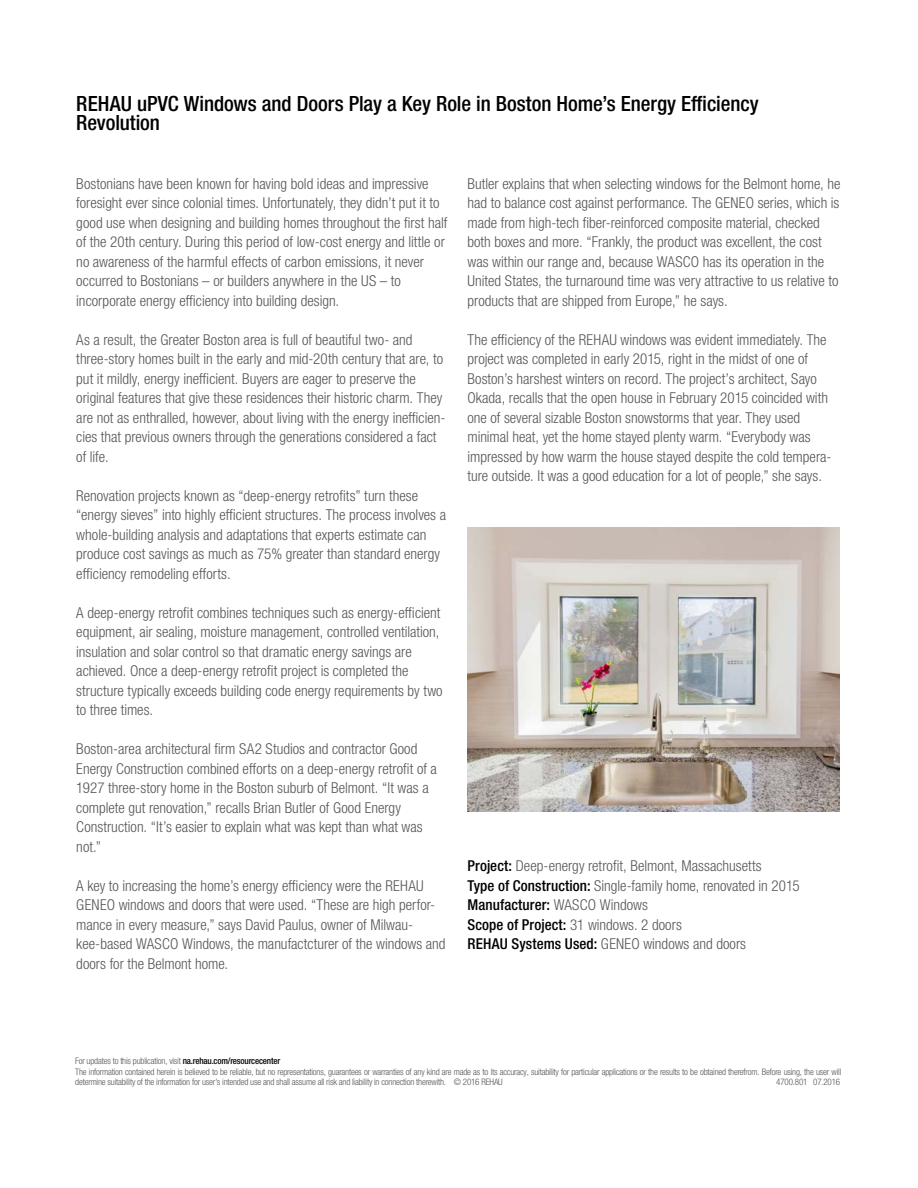
<style>
.page{position:relative;width:918px;height:1188px;background:#fff}
.page>*{position:absolute;margin:0;border:0;box-sizing:border-box;transform-origin:0 0}
.t1{font:500 condensed 21px/19.5px "Helvetica Neue LTW1 G";letter-spacing:-.005em;color:#000}
.t2{font:300 condensed 15px/19.5px "Helvetica Neue LTW1 G";color:#565656}
.t3{font:300 condensed 9px/10.8px "Helvetica Neue LTW1 G";letter-spacing:-.02em;color:#565656}
.s1{font-weight:500;color:#000}
</style>
<div class="page">
<img style="left:468px;top:528px;width:371px;height:284px">
<h1 class="t1" style="left:76px;top:93px;width:684px">REHAU uPVC Windows and Doors Play a Key Role in Boston Home’s Energy Efficiency<br>Revolution</h1>
<p class="t2" style="left:76px;top:174px;width:373px">Bostonians have been known for having bold ideas and impressive foresight ever since colonial times. Unfortunately, they didn’t put it to good use when designing and building homes throughout the first half of the 20th century. During this period of low-cost energy and little or no awareness of the harmful effects of carbon emissions, it never occurred to Bostonians – or builders anywhere in the US – to incorporate energy efficiency into building design.</p>
<p class="t2" style="left:76px;top:330px;width:371px">As a result, the Greater Boston area is full of beautiful two- and three-story homes built in the early and mid-20th century that are, to put it mildly, energy inefficient. Buyers are eager to preserve the original features that give these residences their historic charm. They are not as enthralled, however, about living with the energy inefficien&shy;cies that previous owners through the generations considered a fact of life.</p>
<p class="t2" style="left:76px;top:486px;width:371px">Renovation projects known as “deep-energy retrofits” turn these “energy sieves” into highly efficient structures. The process involves a whole-building analysis and adaptations that experts estimate can produce cost savings as much as 75% greater than standard energy efficiency remodeling efforts.</p>
<p class="t2" style="left:76px;top:603px;width:368px">A deep-energy retrofit combines techniques such as energy-efficient equipment, air sealing, moisture management, controlled ventilation, insulation and solar control so that dramatic energy savings are achieved. Once a deep-energy retrofit project is completed the structure typically exceeds building code energy requirements by two to three times.</p>
<p class="t2" style="left:76px;top:739px;width:362px">Boston-area architectural firm SA2 Studios and contractor Good Energy Construction combined efforts on a deep-energy retrofit of a 1927 three-story home in the Boston suburb of Belmont. “It was a complete gut renovation,” recalls Brian Butler of Good Energy Construction. “It’s easier to explain what was kept than what was not.”</p>
<p class="t2" style="left:76px;top:876px;width:371px">A key to increasing the home’s energy efficiency were the REHAU GENEO windows and doors that were used. “These are high perfor&shy;mance in every measure,” says David Paulus, owner of Milwau&shy;kee-based WASCO Windows, the manufactcturer of the windows and doors for the Belmont home.</p>
<p class="t2" style="left:468px;top:174px;width:375px">Butler explains that when selecting windows for the Belmont home, he had to balance cost against performance. The GENEO series, which is made from high-tech fiber-reinforced composite material, checked both boxes and more. “Frankly, the product was excellent, the cost was within our range and, because WASCO has its operation in the United States, the turnaround time was very attractive to us relative to products that are shipped from Europe,” he says.</p>
<p class="t2" style="left:468px;top:330px;width:366px">The efficiency of the REHAU windows was evident immediately. The project was completed in early 2015, right in the midst of one of Boston’s harshest winters on record. The project’s architect, Sayo Okada, recalls that the open house in February 2015 coincided with one of several sizable Boston snowstorms that year. They used minimal heat, yet the home stayed plenty warm. “Everybody was impressed by how warm the house stayed despite the cold tempera&shy;ture outside. It was a good education for a lot of people,” she says.</p>
<p class="t2" style="left:468px;top:856px;width:334px"><span class="s1">Project:</span> Deep-energy retrofit, Belmont, Massachusetts<br><span class="s1">Type of Construction:</span> Single-family home, renovated in 2015<br><span class="s1">Manufacturer:</span> WASCO Windows<br><span class="s1">Scope of Project:</span> 31 windows. 2 doors<br><span class="s1">REHAU Systems Used:</span> GENEO windows and doors</p>
<p class="t3" style="left:75px;top:1055px;width:768px">For updates to this publication, visit <span class="s1">na.rehau.com/resourcecenter<br></span>The information contained herein is believed to be reliable, but no representations, guarantees or warranties of any kind are made as to its accuracy, suitability for particular applications or the results to be obtained therefrom. Before using, the user will determine suitability of the information for user’s intended use and shall assume all risk and liability in connection therewith. © 2016 REHAU</p>
<p class="t3" style="left:776px;top:1077px;width:65px">4700.801 07.2016</p>
</div>
